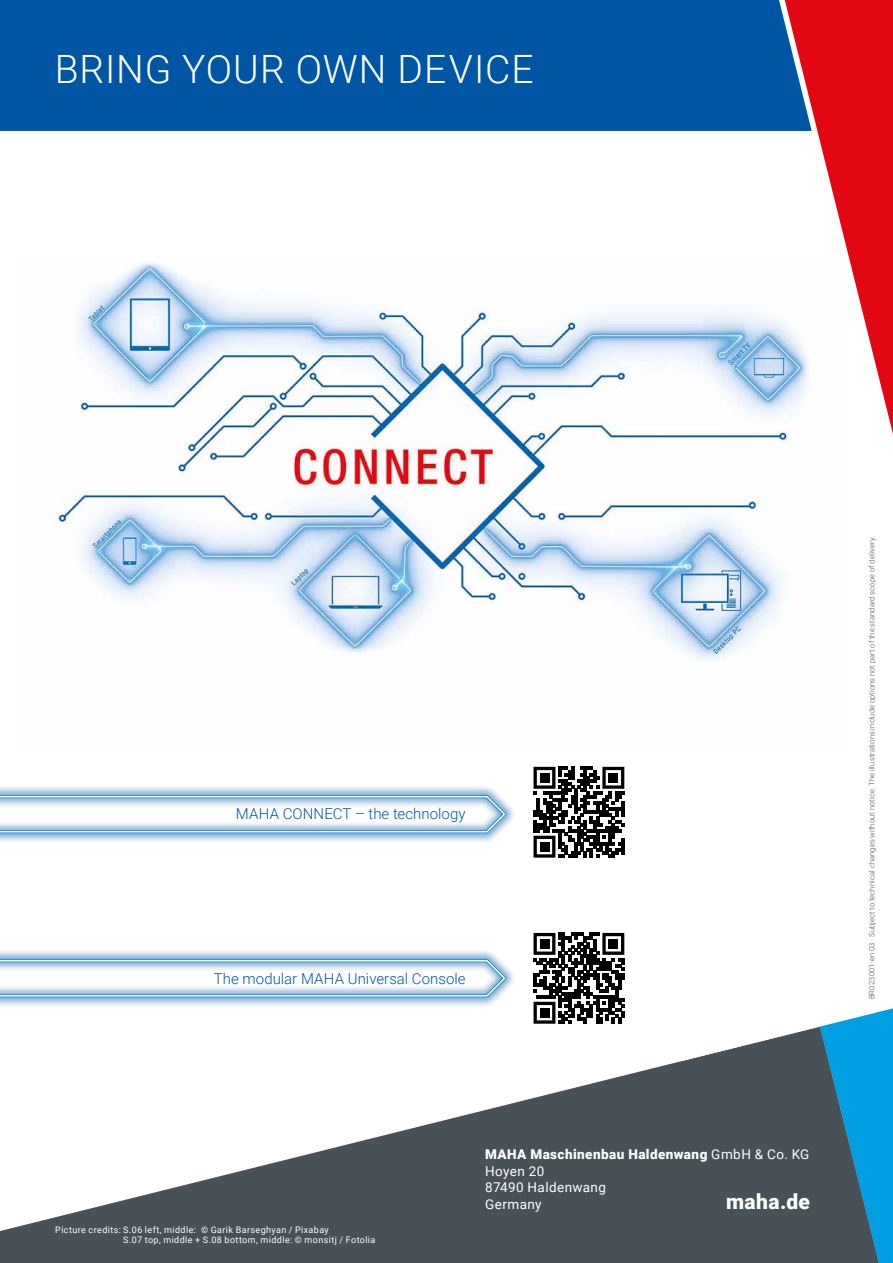
<style>
.page{position:relative;width:893px;height:1263px;background:#fff}
.page>*{position:absolute;margin:0;border:0;box-sizing:border-box;transform-origin:0 0}
.t1{font:300 39px "Roboto";letter-spacing:.025em;color:#fff}
.t2{font:900 21px "Roboto";letter-spacing:.02em;color:#fff}
.t3{font:300 15px "Roboto";letter-spacing:.005em;color:#0056a4}
.t4{font:13.5px/16.5px "Roboto";letter-spacing:.03em;color:#fff}
.t5{font:9px/10.5px "Roboto";letter-spacing:.045em;color:#fff}
.t6{font:300 7.5px "Roboto";letter-spacing:.02em;color:#485156}
.s1{font-weight:900}
</style>
<div class="page">
<svg style="left:812px;top:0;width:81px;height:434px;fill:#e30613"></svg>
<svg style="left:0;top:1061px;width:685px;height:202px;fill:#485156"></svg>
<svg style="left:685px;top:1061px;width:208px;height:202px;background:#3a5f70"></svg>
<svg style="left:683px;top:1008px;width:210px;height:53px"></svg>
<div style="left:0;top:0;width:812px;height:131px;background:#0056a4"></div>
<svg style="left:534px;top:767px;width:90px;height:91px"></svg>
<div style="left:540px;top:773px;width:9px;height:9px;background:#000"></div>
<div style="left:609px;top:773px;width:9px;height:9px;background:#000"></div>
<div style="left:540px;top:842px;width:9px;height:9px;background:#000"></div>
<svg style="left:534px;top:933px;width:90px;height:91px"></svg>
<div style="left:540px;top:939px;width:9px;height:9px;background:#000"></div>
<div style="left:609px;top:939px;width:9px;height:9px;background:#000"></div>
<div style="left:540px;top:1008px;width:9px;height:9px;background:#000"></div>
<div style="left:0;top:786px;width:516px;height:57px;background:#0056a4;opacity:.5"></div>
<svg style="left:0;top:794px;width:509px;height:41px"></svg>
<div style="left:0;top:950px;width:516px;height:57px;background:#0056a4;opacity:.5"></div>
<svg style="left:0;top:958px;width:509px;height:41px"></svg>
<img style="left:51px;top:260px;width:795px;height:401px">
<h1 class="t1" style="left:55px;top:42px;width:480px">BRING YOUR OWN DEVICE</h1>
<h3 class="t3" style="left:236px;top:803px;width:231px">MAHA CONNECT – the technology</h3>
<h3 class="t3" style="left:214px;top:968px;width:253px">The modular MAHA Universal Console</h3>
<p class="t6" style="left:867px;top:999px;width:465px;rotate:-90deg">BR023001-en 03 · Subject to technical changes without notice. The illustrations include options not part of the standard scope of delivery.</p>
<p class="t5" style="left:123px;top:1224px;width:254px;text-indent:-68px">Picture credits: S.06 left, middle: © Garik Barseghyan / Pixabay<br>S.07 top, middle + S.08 bottom, middle: © monsitj / Fotolia</p>
<h3 class="t4" style="left:485px;top:1146px;width:326px"><span class="s1">MAHA Maschinenbau Haldenwang</span> GmbH &amp; Co. KG<br>Hoyen 20<br>87490 Haldenwang<br>Germany</h3>
<h2 class="t2" style="left:726px;top:1187px;width:85px">maha.de</h2>
</div>
